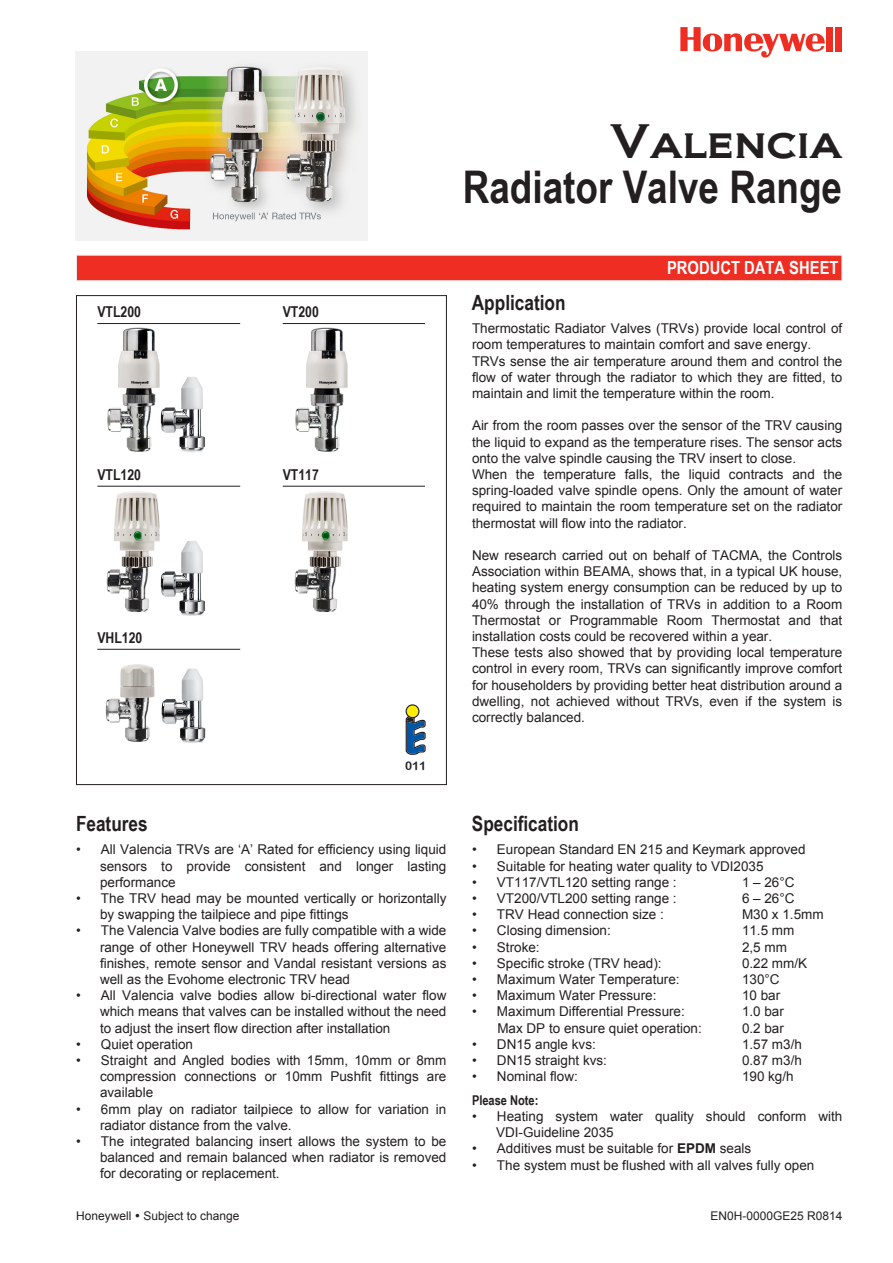
<style>
.page{position:relative;width:893px;height:1263px;background:#fff}
.page>*{position:absolute;margin:0;border:0;box-sizing:border-box;transform-origin:0 0}
.t1{font:700 45px "Arial Narrow";color:#231f20}
.t2{font:45px "Biondi";color:#231f20}
.t3{font:700 21px "Arial Narrow";color:#231f20}
.t4{font:700 18px "Arial Narrow";color:#fff}
.t5{font:700 15px "Arial Narrow";color:#231f20}
.t6{font:13.5px/16.2px "Arial";color:#231f20}
.t7{font:700 13.5px "Arial Narrow";color:#231f20}
.t8{font:12px "Arial";color:#231f20}
.t9{font:12px "Arial Rounded MT Bold";color:#231f20}
.s1{font-weight:700}
</style>
<div class="page">
<img style="left:98px;top:324px;width:94px;height:128px">
<img style="left:160px;top:377px;width:45px;height:75px">
<img style="left:97px;top:485px;width:95px;height:131px">
<img style="left:282px;top:323px;width:99px;height:129px">
<img style="left:282px;top:485px;width:99px;height:127px">
<img style="left:160px;top:540px;width:45px;height:75px">
<img style="left:97px;top:648px;width:84px;height:94px">
<img style="left:161px;top:668px;width:45px;height:75px">
<div style="left:76px;top:255px;width:766px;height:26px;background:#ee2e22;border:1px solid #e7e8e9"></div>
<div style="left:827px;top:27px;width:6px;height:24px;background:#ee2e22"></div>
<div style="left:836px;top:27px;width:6px;height:24px;background:#ee2e22"></div>
<svg style="left:680px;top:27px;width:145px;height:31px"></svg>
<hr style="left:97px;top:323px;width:143px;height:1px;background:#231f20">
<hr style="left:283px;top:323px;width:142px;height:1px;background:#231f20">
<hr style="left:97px;top:486px;width:143px;height:1px;background:#231f20">
<hr style="left:97px;top:649px;width:143px;height:1px;background:#231f20">
<hr style="left:283px;top:486px;width:142px;height:1px;background:#231f20">
<svg style="left:406px;top:704px;width:20px;height:51px"></svg>
<img style="left:76px;top:51px;width:291px;height:189px">
<h1 class="t2" style="left:610px;top:114px;width:234px">Valencia</h1>
<h1 class="t1" style="left:463px;top:153px;width:381px">Radiator Valve Range</h1>
<p class="t5" style="left:97px;top:300px;width:45px">VTL200</p>
<p class="t5" style="left:283px;top:300px;width:38px">VT200</p>
<p class="t5" style="left:97px;top:463px;width:45px">VTL120</p>
<p class="t5" style="left:283px;top:463px;width:38px">VT117</p>
<p class="t5" style="left:97px;top:626px;width:47px">VHL120</p>
<p class="t9" style="left:405px;top:758px;width:23px">011</p>
<h2 class="t3" style="left:76px;top:807px;width:73px">Features</h2>
<p class="t6" style="left:100px;top:841px;width:348px;text-align:justify;text-indent:-24px">• All Valencia TRVs are ‘A’ Rated for efficiency using liquid sensors to provide consistent and longer lasting performance</p>
<p class="t6" style="left:100px;top:890px;width:348px;text-indent:-24px">• The TRV head may be mounted vertically or horizontally by swapping the tailpiece and pipe fittings</p>
<p class="t6" style="left:100px;top:922px;width:348px;text-align:justify;text-indent:-24px">• The Valencia Valve bodies are fully compatible with a wide range of other Honeywell TRV heads offering alternative finishes, remote sensor and Vandal resistant versions as well as the Evohome electronic TRV head</p>
<p class="t6" style="left:100px;top:987px;width:348px;text-align:justify;text-indent:-24px">• All Valencia valve bodies allow bi-directional water flow which means that valves can be installed without the need to adjust the insert flow direction after installation</p>
<p class="t6" style="left:76px;top:1036px;width:119px">• Quiet operation</p>
<p class="t6" style="left:100px;top:1052px;width:348px;text-align:justify;text-indent:-24px">• Straight and Angled bodies with 15mm, 10mm or 8mm compression connections or 10mm Pushfit fittings are available</p>
<p class="t6" style="left:100px;top:1101px;width:348px;text-indent:-24px">• 6mm play on radiator tailpiece to allow for variation in radiator distance from the valve.</p>
<p class="t6" style="left:100px;top:1133px;width:348px;text-align:justify;text-indent:-24px">• The integrated balancing insert allows the system to be balanced and remain balanced when radiator is removed for decorating or replacement.</p>
<h3 class="t4" style="left:667px;top:254px;width:173px">PRODUCT DATA SHEET</h3>
<h2 class="t3" style="left:472px;top:286px;width:95px">Application</h2>
<p class="t6" style="left:472px;top:320px;width:372px">Thermostatic Radiator Valves (TRVs) provide local control of room temperatures to maintain comfort and save energy.<br>TRVs sense the air temperature around them and control the flow of water through the radiator to which they are fitted, to maintain and limit the temperature within the room.</p>
<p class="t6" style="left:472px;top:418px;width:372px">Air from the room passes over the sensor of the TRV causing the liquid to expand as the temperature rises. The sensor acts onto the valve spindle causing the TRV insert to close.<br>When the temperature falls, the liquid contracts and the spring-loaded valve spindle opens. Only the amount of water required to maintain the room temperature set on the radiator thermostat will flow into the radiator.</p>
<p class="t6" style="left:472px;top:547px;width:372px">New research carried out on behalf of TACMA, the Controls Association within BEAMA, shows that, in a typical UK house, heating system energy consumption can be reduced by up to 40% through the installation of TRVs in addition to a Room Thermostat or Programmable Room Thermostat and that installation costs could be recovered within a year.<br>These tests also showed that by providing local temperature control in every room, TRVs can significantly improve comfort for householders by providing better heat distribution around a dwelling, not achieved without TRVs, even if the system is correctly balanced.</p>
<h2 class="t3" style="left:472px;top:807px;width:109px">Specification</h2>
<p class="t6" style="left:472px;top:841px;width:335px">• European Standard EN 215 and Keymark approved</p>
<p class="t6" style="left:472px;top:858px;width:293px">• Suitable for heating water quality to VDI2035</p>
<p class="t6" style="left:472px;top:874px;width:206px">• VT117/VTL120 setting range :</p>
<p class="t6" style="left:742px;top:874px;width:54px">1 – 26°C</p>
<p class="t6" style="left:472px;top:890px;width:206px">• VT200/VTL200 setting range :</p>
<p class="t6" style="left:742px;top:890px;width:54px">6 – 26°C</p>
<p class="t6" style="left:472px;top:906px;width:193px">• TRV Head connection size :</p>
<p class="t6" style="left:742px;top:906px;width:83px">M30 x 1.5mm</p>
<p class="t6" style="left:472px;top:922px;width:140px">• Closing dimension:</p>
<p class="t6" style="left:742px;top:922px;width:54px">11.5 mm</p>
<p class="t6" style="left:472px;top:939px;width:69px">• Stroke:</p>
<p class="t6" style="left:742px;top:939px;width:46px">2,5 mm</p>
<p class="t6" style="left:472px;top:955px;width:191px">• Specific stroke (TRV head):</p>
<p class="t6" style="left:742px;top:955px;width:67px">0.22 mm/K</p>
<p class="t6" style="left:472px;top:971px;width:209px">• Maximum Water Temperature:</p>
<p class="t6" style="left:742px;top:971px;width:39px">130°C</p>
<p class="t6" style="left:472px;top:987px;width:186px">• Maximum Water Pressure:</p>
<p class="t6" style="left:742px;top:987px;width:40px">10 bar</p>
<p class="t6" style="left:472px;top:1003px;width:214px">• Maximum Differential Pressure:</p>
<p class="t6" style="left:742px;top:1003px;width:43px">1.0 bar</p>
<p class="t6" style="left:497px;top:1020px;width:206px">Max DP to ensure quiet operation:</p>
<p class="t6" style="left:742px;top:1020px;width:43px">0.2 bar</p>
<p class="t6" style="left:472px;top:1036px;width:125px">• DN15 angle kvs:</p>
<p class="t6" style="left:742px;top:1036px;width:61px">1.57 m3/h</p>
<p class="t6" style="left:472px;top:1052px;width:137px">• DN15 straight kvs:</p>
<p class="t6" style="left:742px;top:1052px;width:61px">0.87 m3/h</p>
<p class="t6" style="left:472px;top:1068px;width:107px">• Nominal flow:</p>
<p class="t6" style="left:742px;top:1068px;width:53px">190 kg/h</p>
<p class="t7" style="left:472px;top:1090px;width:68px">Please Note:</p>
<p class="t6" style="left:496px;top:1108px;width:348px;text-indent:-24px">• Heating system water quality should conform with<br>VDI-Guideline 2035</p>
<p class="t6" style="left:472px;top:1141px;width:281px">• Additives must be suitable for <span class="s1">EPDM</span> seals</p>
<p class="t6" style="left:472px;top:1157px;width:344px">• The system must be flushed with all valves fully open</p>
<p class="t8" style="left:76px;top:1208px;width:165px">Honeywell • Subject to change</p>
<p class="t8" style="left:711px;top:1208px;width:133px">EN0H-0000GE25 R0814</p>
</div>
